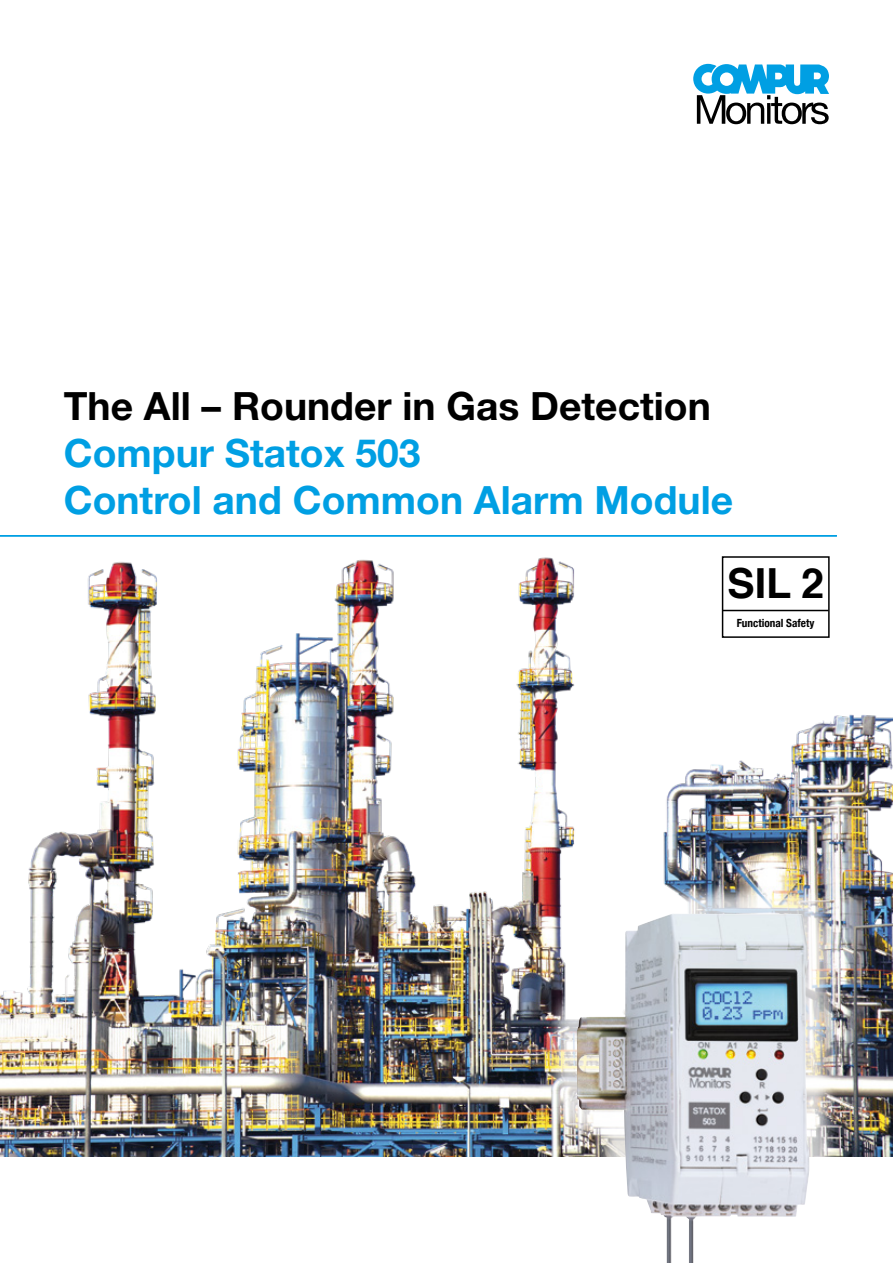
<style>
.page{position:relative;width:893px;height:1263px;background:#fff}
.page>*{position:absolute;margin:0;border:0;box-sizing:border-box;transform-origin:0 0}
.t1{font:700 41.4px "Helvetica";color:#000}
.t2{font:700 39px/46.8px "Helvetica Neue";color:#009fe3}
.t3{font:700 39px "Helvetica Neue";color:#000}
.t4{font:700 condensed 11.25px "Helvetica Neue";color:#000}
</style>
<div class="page">
<svg style="left:693px;top:64px;width:136px;height:60px"></svg>
<hr style="left:0;top:535px;width:837px;height:1px;background:#009fe3">
<img style="left:0;top:556px;width:893px;height:600px">
<div style="left:544px;top:881px;width:298px;height:382px;background:#fff;opacity:.75"></div>
<img style="left:577px;top:913px;width:232px;height:350px">
<div style="left:722px;top:556px;width:108px;height:82px;border:2px solid #000"></div>
<hr style="left:723px;top:610px;width:105px;height:1px;background:#000">
<p class="t3" style="left:64px;top:382px;width:649px">The All – Rounder in Gas Detection</p>
<p class="t2" style="left:64px;top:429px;width:671px">Compur Statox 503<br>Control and Common Alarm Module</p>
<p class="t1" style="left:727px;top:557px;width:99px">SIL 2</p>
<p class="t4" style="left:737px;top:616px;width:79px">Functional Safety</p>
</div>
